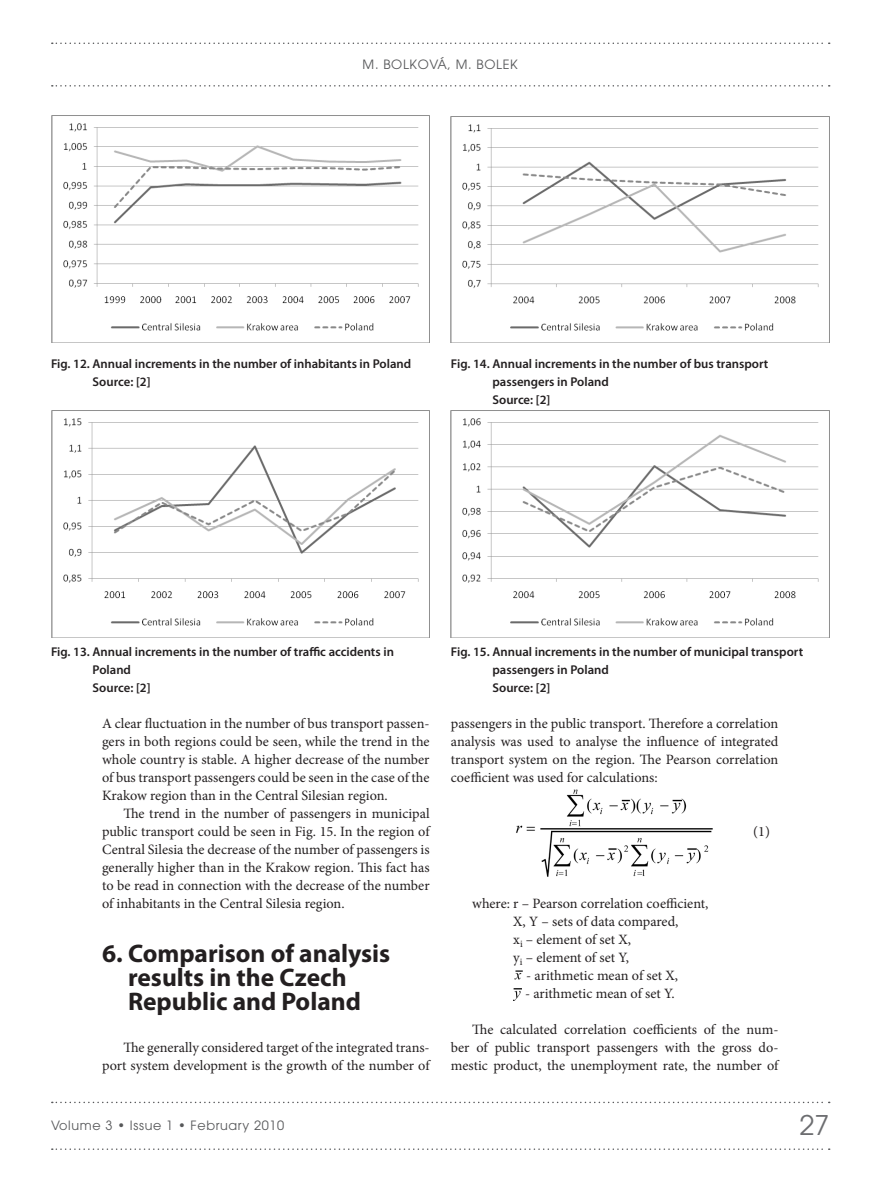
<style>
.page{position:relative;width:872px;height:1191px;background:#fff}
.page>*{position:absolute;margin:0;border:0;box-sizing:border-box;transform-origin:0 0}
.t1{font:27px "ITC Avant Garde Pro";color:#6c6d70}
.punkt_duzy{font:700 25.5px/24px "Myriad Pro";color:#231f20}
.tekst{font:14.25px/18px "Minion Pro";color:#231f20;text-align:justify}
.tekst_równanie{font:14.25px "Minion Pro";color:#231f20}
.tab_i_rys_podpis{font:600 12.75px/18px "Myriad Pro";color:#231f20}
.t2{font:12.75px "ITC Avant Garde Pro";letter-spacing:.05em;color:#57585a}
</style>
<div class="page">
<svg style="left:52px;top:1101px;width:777px;height:2px"></svg>
<svg style="left:52px;top:1148px;width:777px;height:2px"></svg>
<svg style="left:52px;top:43px;width:777px;height:1px"></svg>
<svg style="left:52px;top:85px;width:777px;height:2px"></svg>
<img style="left:516px;top:789px;width:197px;height:88px">
<img style="left:514px;top:970px;width:9px;height:10px">
<svg style="left:513px;top:988px;width:9px;height:12px"></svg>
<img style="left:51px;top:116px;width:368px;height:226px">
<img style="left:51px;top:411px;width:378px;height:227px">
<img style="left:451px;top:116px;width:378px;height:227px">
<img style="left:451px;top:411px;width:378px;height:227px">
<p class="t2" style="left:363px;top:56px;width:157px">M. BOLKOVÁ, M. BOLEK</p>
<p class="tab_i_rys_podpis" style="left:93px;top:354px;width:320px;text-indent:-42px">Fig. 12. Annual increments in the number of inhabitants in Poland<br>Source: [2]</p>
<p class="tab_i_rys_podpis" style="left:492px;top:354px;width:277px;text-indent:-42px">Fig. 14. Annual increments in the number of bus transport passengers in Poland<br>Source: [2]</p>
<p class="tab_i_rys_podpis" style="left:93px;top:642px;width:303px;text-indent:-42px">Fig. 13. Annual increments in the number of traffic accidents in<br>Poland<br>Source: [2]</p>
<p class="tab_i_rys_podpis" style="left:492px;top:642px;width:312px;text-indent:-42px">Fig. 15. Annual increments in the number of municipal transport passengers in Poland<br>Source: [2]</p>
<p class="tekst" style="left:102px;top:714px;width:329px">A clear fluctuation in the number of bus transport passen&shy;gers in both regions could be seen, while the trend in the whole country is stable. A higher decrease of the number of bus transport passengers could be seen in the case of the Krakow region than in the Central Silesian region.</p>
<p class="tekst" style="left:102px;top:804px;width:329px;text-indent:21px">The trend in the number of passengers in municipal public transport could be seen in Fig. 15. In the region of Central Silesia the decrease of the number of passengers is generally higher than in the Krakow region. This fact has to be read in connection with the decrease of the number of inhabitants in the Central Silesia region.</p>
<p class="punkt_duzy" style="left:128px;top:940px;width:264px;text-indent:-26px">6. Comparison of analysis results in the Czech<br>Republic and Poland</p>
<p class="tekst" style="left:102px;top:1038px;width:329px;text-align:right">The generally considered target of the integrated trans&shy;port system development is the growth of the number of</p>
<p class="tekst" style="left:451px;top:714px;width:329px">passengers in the public transport. Therefore a correlation analysis was used to analyse the influence of integrated transport system on the region. The Pearson correlation coefficient was used for calculations:</p>
<p class="tekst_równanie" style="left:753px;top:821px;width:18px">(1)</p>
<p class="tekst" style="left:513px;top:894px;width:197px;text-align:left;text-indent:-41px">where: r – Pearson correlation coefficient,<br>X, Y – sets of data compared,<br>x<sub>i</sub> – element of set X,<br>y<sub>i</sub> – element of set Y,</p>
<p class="tekst" style="left:526px;top:966px;width:153px">- arithmetic mean of set X,</p>
<p class="tekst" style="left:525px;top:984px;width:151px">- arithmetic mean of set Y.</p>
<p class="tekst" style="left:451px;top:1020px;width:329px;text-indent:21px">The calculated correlation coefficients of the num&shy;ber of public transport passengers with the gross do&shy;mestic product, the unemployment rate, the number of</p>
<p class="t2" style="left:51px;top:1117px;width:235px">Volume 3 • Issue 1 • February 2010</p>
<h1 class="t1" style="left:799px;top:1108px;width:31px">27</h1>
</div>
